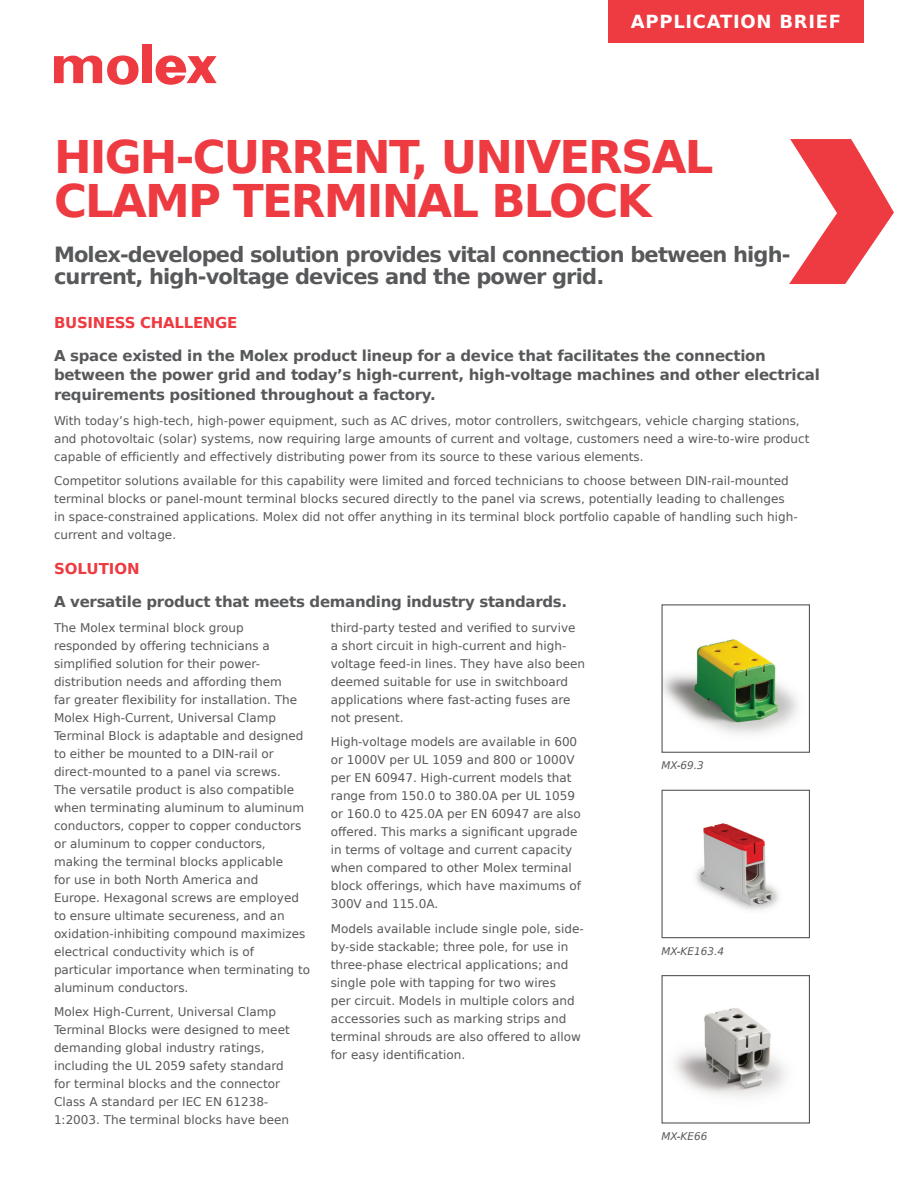
<style>
.page{position:relative;width:918px;height:1188px;background:#fff}
.page>*{position:absolute;margin:0;border:0;box-sizing:border-box;transform-origin:0 0}
.t1{font:700 45px/43.5px "Bitstream Vera Sans";letter-spacing:-.04em;color:#ee3a41}
.t2{font:700 21px/22.5px "Bitstream Vera Sans";letter-spacing:-.04em;color:#57585a}
.t3{font:700 18px "Bitstream Vera Sans";letter-spacing:.04em;color:#fff}
.t4{font:700 15px/19.5px "Bitstream Vera Sans";letter-spacing:-.02em;color:#57585a}
.t5{font:700 15px "Bitstream Vera Sans";letter-spacing:-.02em;color:#ee3a41}
.t6{font:700 15px "Bitstream Vera Sans";color:#ee3a41}
.t7{font:12px/18px "Bitstream Vera Sans";color:#57585a}
.t8{font:italic 10.5px "Bitstream Vera Sans";color:#57585a}
.s1{font-family:"Arial"}
</style>
<div class="page">
<svg style="left:789px;top:139px;width:105px;height:145px"></svg>
<div style="left:608px;top:0;width:256px;height:42px;background:#ee3a41"></div>
<div style="left:142px;top:44px;width:10px;height:39px;background:#ee3a41"></div>
<svg style="left:54px;top:55px;width:85px;height:30px"></svg>
<svg style="left:155px;top:55px;width:62px;height:30px"></svg>
<img style="left:664px;top:639px;width:134px;height:95px">
<div style="left:662px;top:604px;width:148px;height:149px;border:1px solid #57585a"></div>
<img style="left:674px;top:1008px;width:112px;height:90px">
<div style="left:662px;top:975px;width:148px;height:149px;border:1px solid #57585a"></div>
<img style="left:695px;top:823px;width:84px;height:87px">
<div style="left:662px;top:790px;width:148px;height:148px;border:1px solid #57585a"></div>
<h3 class="t3" style="left:631px;top:11px;width:212px">APPLICATION BRIEF</h3>
<h1 class="t1" style="left:54px;top:136px;width:661px">HIGH-CURRENT, UNIVERSAL<br>CLAMP TERMINAL BLOCK</h1>
<h2 class="t2" style="left:54px;top:243px;width:738px">Molex-developed solution provides vital connection between high&shy;current, high-voltage devices and the power grid.</h2>
<p class="t5" style="left:54px;top:314px;width:185px">BUSINESS CHALLENGE</p>
<p class="t4" style="left:54px;top:346px;width:767px">A space existed in the Molex product lineup for a device that facilitates the connection between the power grid and today’s high-current, high-voltage machines and other electrical requirements positioned throughout a factory.</p>
<p class="t7" style="left:54px;top:411px;width:757px">With today’s high-tech, high-power equipment, such as AC drives, motor controllers, switchgears, vehicle charging stations, and photovoltaic (solar) systems, now requiring large amounts of current and voltage, customers need a wire-to-wire product capable of efficiently and effectively distributing power from its source to these various elements.</p>
<p class="t7" style="left:54px;top:472px;width:745px">Competitor solutions available for this capability were limited and forced technicians to choose between DIN-rail-mounted terminal blocks or panel-mount terminal blocks secured directly to the panel via screws, potentially leading to challenges in space-constrained applications. Molex did not offer anything in its terminal block portfolio capable of handling such high&shy;current and voltage.</p>
<p class="t6" style="left:54px;top:560px;width:87px">SOLUTION</p>
<p class="t4" style="left:54px;top:592px;width:515px">A versatile product that meets demanding industry standards.</p>
<p class="t7" style="left:54px;top:618px;width:258px">The Molex terminal block group responded by offering technicians a simplified solution for their power&shy;distribution needs and affording them<br>far greater flexibility for installation. The Molex High-Current, Universal Clamp Terminal Block is adaptable and designed to either be mounted to a DIN-rail or direct-mounted to a panel via screws.<br>The versatile product is also compatible when terminating aluminum to aluminum conductors, copper to copper conductors or aluminum to copper conductors, making the terminal blocks applicable<br>for use in both North America and<br>Europe. Hexagonal screws are employed to ensure ultimate secureness, and an oxidation-inhibiting compound maximizes electrical conductivity which is of particular importance when terminating to aluminum conductors.</p>
<p class="t7" style="left:54px;top:1003px;width:237px">Molex High-Current, Universal Clamp Terminal Blocks were designed to meet demanding global industry ratings, including the UL 2059 safety standard for terminal blocks and the connector Class A standard per IEC EN 61238<span class="s1">- </span>1:2003. The terminal blocks have been</p>
<p class="t7" style="left:331px;top:618px;width:256px">third-party tested and verified to survive a short circuit in high-current and high&shy;voltage feed-in lines. They have also been deemed suitable for use in switchboard applications where fast-acting fuses are not present.</p>
<p class="t7" style="left:331px;top:733px;width:252px">High-voltage models are available in 600 or 1000V per UL 1059 and 800 or 1000V per EN 60947. High-current models that range from 150.0 to 380.0A per UL 1059 or 160.0 to 425.0A per EN 60947 are also offered. This marks a significant upgrade in terms of voltage and current capacity when compared to other Molex terminal block offerings, which have maximums of 300V and 115.0A.</p>
<p class="t7" style="left:331px;top:920px;width:254px">Models available include single pole, side&shy;by-side stackable; three pole, for use in three-phase electrical applications; and single pole with tapping for two wires<br>per circuit. Models in multiple colors and accessories such as marking strips and terminal shrouds are also offered to allow for easy identification.</p>
<p class="t8" style="left:662px;top:760px;width:44px">MX-69.3</p>
<p class="t8" style="left:662px;top:945px;width:64px">MX-KE163.4</p>
<p class="t8" style="left:662px;top:1130px;width:47px">MX-KE66</p>
</div>
